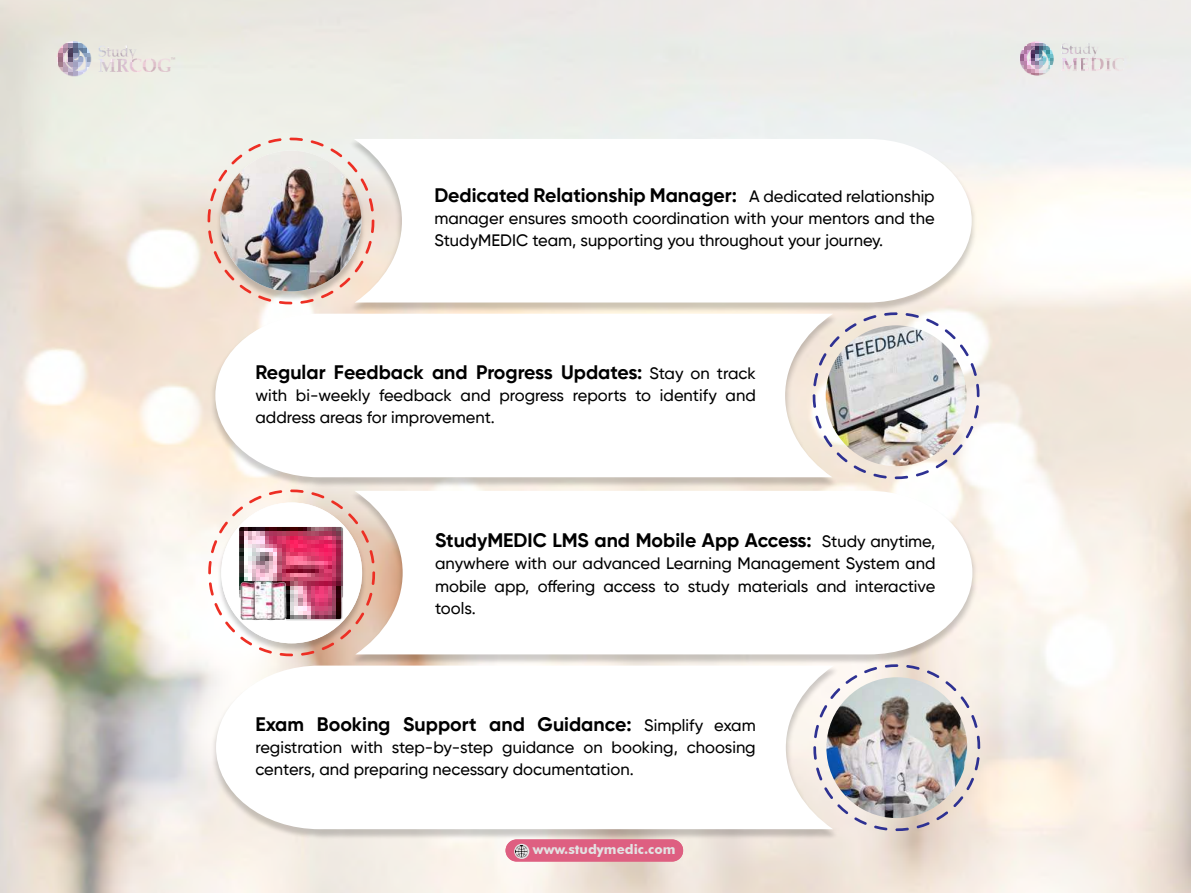
<style>
.page{position:relative;width:1191px;height:893px;background:#fff}
.page>*{position:absolute;margin:0;border:0;box-sizing:border-box;transform-origin:0 0}
.t1{font:700 19.5px "Gilroy";color:#000}
.t2{font:500 16.5px/22.2px "Gilroy";color:#000}
.t3{font:700 13.35px "Futura BT";color:#e3e3e3}
.s1{font-weight:500;font-size:16.5px}
</style>
<div class="page">
<img style="left:0;top:0;width:1191px;height:893px">
<div style="left:505px;top:839px;width:178px;height:22px;background:#de5f81;border-radius:11px"></div>
<svg style="left:514px;top:844px;width:15px;height:15px"></svg>
<svg style="left:515px;top:845px;width:13px;height:13px"></svg>
<img style="left:345px;top:137px;width:634px;height:175px">
<svg style="left:374px;top:139px;width:597px;height:164px"></svg>
<svg style="left:207px;top:138px;width:167px;height:166px;background:#ebd7cd"></svg>
<img style="left:207px;top:312px;width:634px;height:177px">
<svg style="left:215px;top:314px;width:597px;height:163px"></svg>
<svg style="left:812px;top:312px;width:167px;height:167px"></svg>
<img style="left:346px;top:489px;width:634px;height:175px">
<svg style="left:375px;top:491px;width:597px;height:163px"></svg>
<svg style="left:208px;top:489px;width:167px;height:167px"></svg>
<img style="left:208px;top:664px;width:634px;height:177px">
<svg style="left:216px;top:666px;width:597px;height:163px"></svg>
<svg style="left:813px;top:664px;width:167px;height:167px"></svg>
<img style="left:1016px;top:36px;width:117px;height:48px">
<img style="left:53px;top:39px;width:122px;height:37px">
<img style="left:232px;top:519px;width:116px;height:103px">
<img style="left:237px;top:579px;width:52px;height:43px">
<img style="left:826px;top:677px;width:141px;height:141px;border-radius:70px">
<img style="left:825px;top:325px;width:141px;height:141px;border-radius:70px">
<img style="left:220px;top:151px;width:141px;height:140px;border-radius:70px">
<p class="t1" style="left:434px;top:183px;width:502px">Dedicated Relationship Manager: <span class="s1">A dedicated relationship</span></p>
<p class="t2" style="left:434px;top:207px;width:502px">manager ensures smooth coordination with your mentors and the<br>StudyMEDIC team, supporting you throughout your journey.</p>
<p class="t1" style="left:255px;top:360px;width:502px">Regular Feedback and Progress Updates: <span class="s1">Stay on track</span></p>
<p class="t2" style="left:255px;top:384px;width:502px">with bi-weekly feedback and progress reports to identify and address areas for improvement.</p>
<p class="t1" style="left:435px;top:528px;width:502px">StudyMEDIC LMS and Mobile App Access: <span class="s1">Study anytime,</span></p>
<p class="t2" style="left:435px;top:552px;width:502px;text-align:justify">anywhere with our advanced Learning Management System and mobile app, offering access to study materials and interactive tools.</p>
<p class="t1" style="left:255px;top:712px;width:502px">Exam Booking Support and Guidance: <span class="s1">Simplify exam</span></p>
<p class="t2" style="left:255px;top:736px;width:502px">registration with step-by-step guidance on booking, choosing centers, and preparing necessary documentation.</p>
<p class="t3" style="left:533px;top:841px;width:144px">www.studymedic.com</p>
</div>
